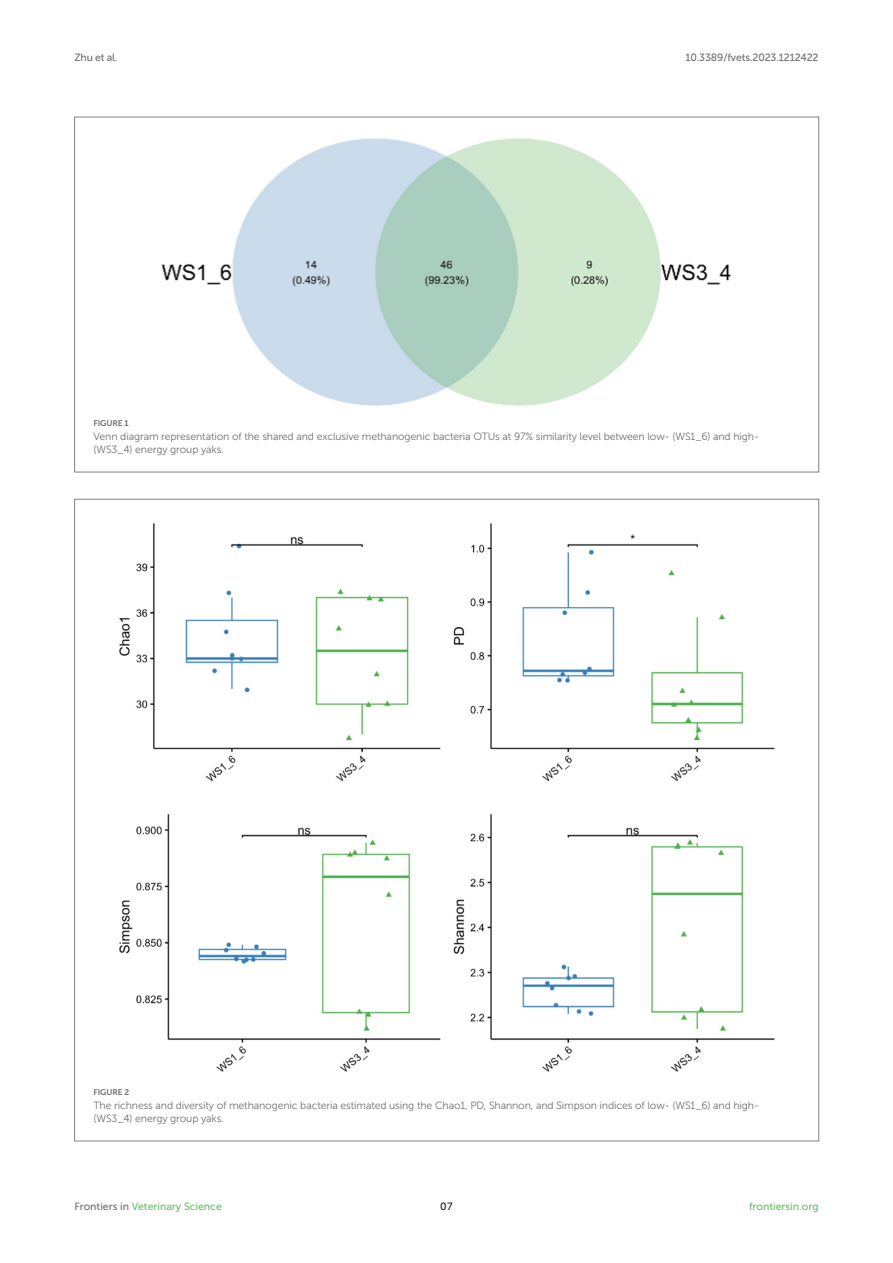
<style>
.page{position:relative;width:893px;height:1263px;background:#fff}
.page>*{position:absolute;margin:0;border:0;box-sizing:border-box;transform-origin:0 0}
.FIG_LEG{font:10.5px/13.5px "Museo Sans 300";letter-spacing:-.01em;color:#706f70}
.t1{font:10.5px "Museo Sans 500";color:#65c161}
.t2{font:10.5px "Museo Sans 500";letter-spacing:-.015em;color:#706f70}
.t3{font:10.5px "Museo Sans 500";color:#1b1c1b}
.FIG_HD{font:8.25px "Museo Sans 700";letter-spacing:-.01em;color:#706f70}
.s1{color:#706f70}
</style>
<div class="page">
<img style="left:161px;top:138px;width:570px;height:268px">
<img style="left:119px;top:523px;width:656px;height:549px">
<p class="t2" style="left:74px;top:51px;width:45px">Zhu et al.</p>
<p class="t2" style="left:685px;top:51px;width:134px">10.3389/fvets.2023.1212422</p>
<p class="FIG_HD" style="left:94px;top:419px;width:37px">FIGURE 1</p>
<p class="FIG_LEG" style="left:94px;top:429px;width:667px">Venn diagram representation of the shared and exclusive methanogenic bacteria OTUs at 97% similarity level between low- (WS1_6) and high-(WS3_4) energy group yaks.</p>
<p class="FIG_HD" style="left:94px;top:1088px;width:37px">FIGURE 2</p>
<p class="FIG_LEG" style="left:94px;top:1098px;width:667px">The richness and diversity of methanogenic bacteria estimated using the Chao1, PD, Shannon, and Simpson indices of low- (WS1_6) and high-(WS3_4) energy group yaks.</p>
<p class="t1" style="left:74px;top:1200px;width:149px"><span class="s1">Frontiers in</span> Veterinary Science</p>
<p class="t3" style="left:440px;top:1200px;width:14px">07</p>
<p class="t1" style="left:749px;top:1200px;width:71px">frontiersin.org</p>
</div>
